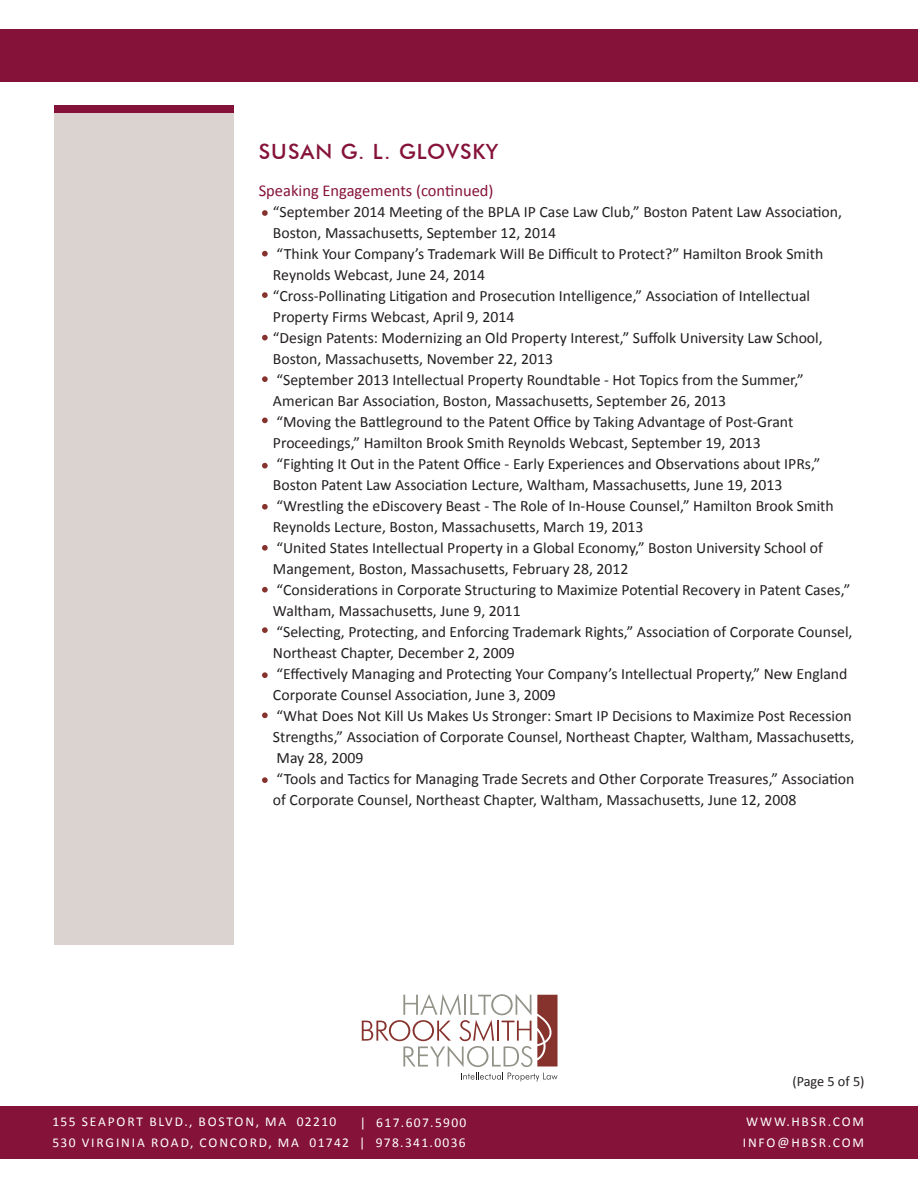
<style>
.page{position:relative;width:918px;height:1188px;background:#fff}
.page>*{position:absolute;margin:0;border:0;box-sizing:border-box;transform-origin:0 0}
.t1{font:500 21px "Futura BT";letter-spacing:.05em;color:#851339}
.t2{font:16.5px "Calibri";color:#851339}
.t3{font:15.75px/21px "Calibri";color:#231f20}
.t4{font:14.25px "Calibri";letter-spacing:-.005em;color:#231f20}
.t5{font:13.5px "Calibri";letter-spacing:.13em;color:#fff}
.t6{font:13.5px "Calibri";letter-spacing:.1em;color:#fff}
</style>
<div class="page">
<svg style="left:362px;top:994px;width:196px;height:87px"></svg>
<div style="left:0;top:29px;width:918px;height:52px;background:#851339"></div>
<div style="left:0;top:1107px;width:918px;height:52px;background:#851339"></div>
<div style="left:55px;top:113px;width:179px;height:832px;background:#dbd3cf"></div>
<div style="left:55px;top:105px;width:179px;height:8px;background:#851339"></div>
<svg style="left:262px;top:210px;width:6px;height:6px"></svg>
<svg style="left:262px;top:251px;width:6px;height:5px"></svg>
<svg style="left:262px;top:292px;width:6px;height:6px"></svg>
<svg style="left:262px;top:712px;width:6px;height:6px"></svg>
<svg style="left:262px;top:335px;width:6px;height:5px"></svg>
<svg style="left:262px;top:376px;width:6px;height:6px"></svg>
<svg style="left:262px;top:418px;width:6px;height:5px"></svg>
<svg style="left:262px;top:463px;width:6px;height:6px"></svg>
<svg style="left:262px;top:587px;width:6px;height:6px"></svg>
<svg style="left:262px;top:545px;width:6px;height:6px"></svg>
<svg style="left:262px;top:504px;width:6px;height:6px"></svg>
<svg style="left:262px;top:627px;width:6px;height:6px"></svg>
<svg style="left:262px;top:672px;width:6px;height:6px"></svg>
<svg style="left:262px;top:777px;width:6px;height:6px"></svg>
<p class="t1" style="left:259px;top:139px;width:241px">SUSAN G. L. GLOVSKY</p>
<p class="t2" style="left:259px;top:180px;width:236px">Speaking Engagements (continued)</p>
<p class="t3" style="left:273px;top:202px;width:571px">“September 2014 Meeting of the BPLA IP Case Law Club,” Boston Patent Law Association,<br>Boston, Massachusetts, September 12, 2014</p>
<p class="t3" style="left:273px;top:244px;width:552px">“Think Your Company’s Trademark Will Be Difficult to Protect?” Hamilton Brook Smith<br>Reynolds Webcast, June 24, 2014</p>
<p class="t3" style="left:273px;top:286px;width:539px">“Cross-Pollinating Litigation and Prosecution Intelligence,” Association of Intellectual<br>Property Firms Webcast, April 9, 2014</p>
<p class="t3" style="left:273px;top:328px;width:551px">“Design Patents: Modernizing an Old Property Interest,” Suffolk University Law School,<br>Boston, Massachusetts, November 22, 2013</p>
<p class="t3" style="left:273px;top:370px;width:532px">“September 2013 Intellectual Property Roundtable - Hot Topics from the Summer,”<br>American Bar Association, Boston, Massachusetts, September 26, 2013</p>
<p class="t3" style="left:273px;top:412px;width:522px">“Moving the Battleground to the Patent Office by Taking Advantage of Post-Grant<br>Proceedings,” Hamilton Brook Smith Reynolds Webcast, September 19, 2013</p>
<p class="t3" style="left:273px;top:454px;width:549px">“Fighting It Out in the Patent Office - Early Experiences and Observations about IPRs,”<br>Boston Patent Law Association Lecture, Waltham, Massachusetts, June 19, 2013</p>
<p class="t3" style="left:273px;top:496px;width:562px">“Wrestling the eDiscovery Beast - The Role of In-House Counsel,” Hamilton Brook Smith<br>Reynolds Lecture, Boston, Massachusetts, March 19, 2013</p>
<p class="t3" style="left:273px;top:538px;width:552px">“United States Intellectual Property in a Global Economy,” Boston University School of<br>Mangement, Boston, Massachusetts, February 28, 2012</p>
<p class="t3" style="left:273px;top:580px;width:579px">“Considerations in Corporate Structuring to Maximize Potential Recovery in Patent Cases,”<br>Waltham, Massachusetts, June 9, 2011</p>
<p class="t3" style="left:273px;top:622px;width:581px">“Selecting, Protecting, and Enforcing Trademark Rights,” Association of Corporate Counsel,<br>Northeast Chapter, December 2, 2009</p>
<p class="t3" style="left:273px;top:664px;width:576px">“Effectively Managing and Protecting Your Company’s Intellectual Property,” New England<br>Corporate Counsel Association, June 3, 2009</p>
<p class="t3" style="left:273px;top:706px;width:583px">“What Does Not Kill Us Makes Us Stronger: Smart IP Decisions to Maximize Post Recession<br>Strengths,” Association of Corporate Counsel, Northeast Chapter, Waltham, Massachusetts,<br>May 28, 2009</p>
<p class="t3" style="left:273px;top:769px;width:583px">“Tools and Tactics for Managing Trade Secrets and Other Corporate Treasures,” Association of Corporate Counsel, Northeast Chapter, Waltham, Massachusetts, June 12, 2008</p>
<p class="t6" style="left:360px;top:1114px;width:108px">| 617.607.5900</p>
<p class="t5" style="left:52px;top:1113px;width:285px">155 SEAPORT BLVD., BOSTON, MA 02210</p>
<p class="t5" style="left:52px;top:1134px;width:415px">530 VIRGINIA ROAD, CONCORD, MA 01742 | 978.341.0036</p>
<p class="t4" style="left:792px;top:1073px;width:74px">(Page 5 of 5)</p>
<p class="t5" style="left:746px;top:1113px;width:119px">WWW.HBSR.COM</p>
<p class="t5" style="left:743px;top:1134px;width:123px">INFO@HBSR.COM</p>
</div>
